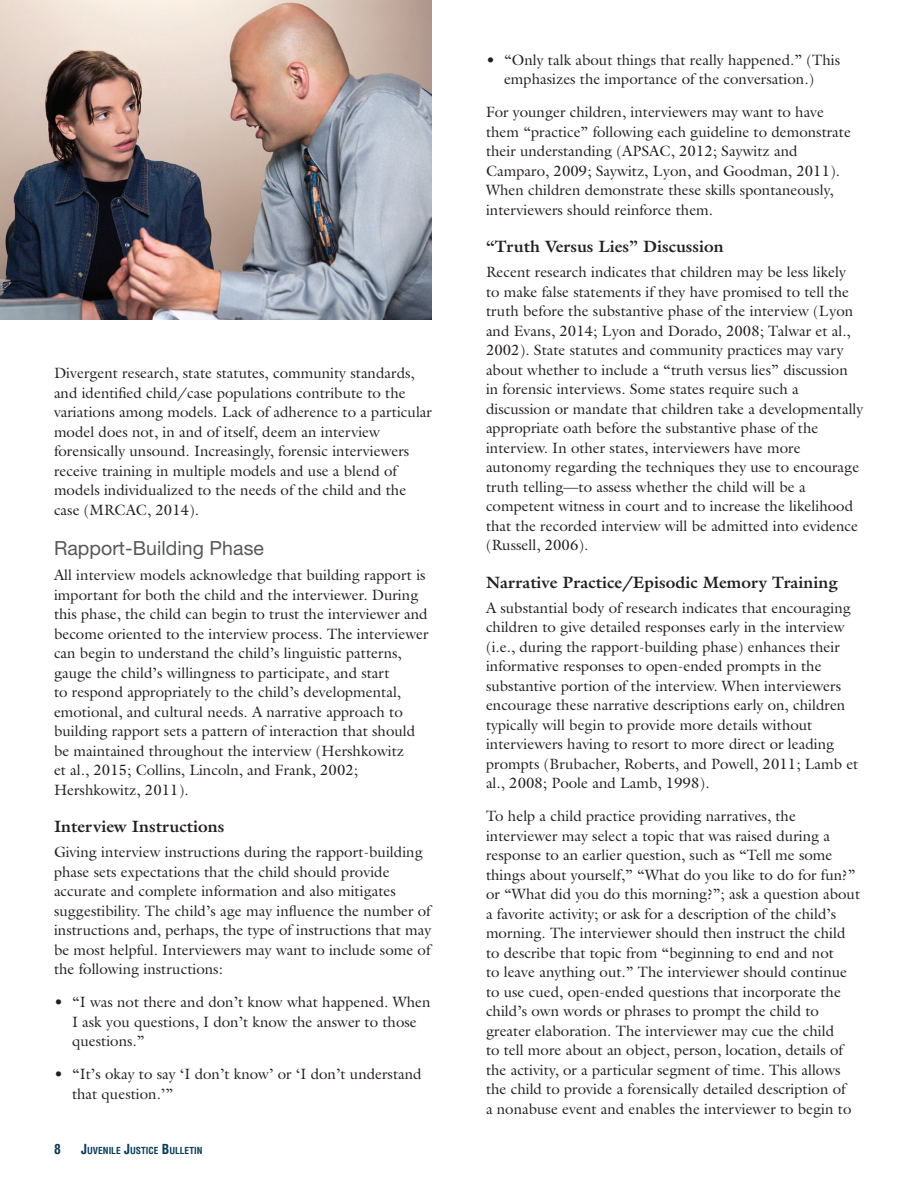
<style>
.page{position:relative;width:918px;height:1188px;background:#fff}
.page>*{position:absolute;margin:0;border:0;box-sizing:border-box;transform-origin:0 0}
.t1{font:19.5px "Helvetica Neue LT Std";letter-spacing:.005em;color:#57585a}
.t2{font:700 16.5px "Galliard Std";letter-spacing:.005em;color:#231f20}
.t3{font:15px/19.5px "Galliard Std";color:#231f20}
.t4{font:700 condensed 13.5px "Helvetica LT Std";color:#053c5a}
.t5{font:700 condensed 9.45px "Helvetica LT Std";color:#053c5a}
.s1{font-size:13.5px}
</style>
<div class="page">
<img style="left:0;top:0;width:431px;height:320px">
<p class="t3" style="left:54px;top:363px;width:380px">Divergent research, state statutes, community standards, and identified child/case populations contribute to the variations among models. Lack of adherence to a particular model does not, in and of itself, deem an interview forensically unsound. Increasingly, forensic interviewers receive training in multiple models and use a blend of models individualized to the needs of the child and the case (MRCAC, 2014).</p>
<h3 class="t1" style="left:54px;top:537px;width:211px">Rapport-Building Phase</h3>
<p class="t3" style="left:54px;top:565px;width:376px">All interview models acknowledge that building rapport is important for both the child and the interviewer. During this phase, the child can begin to trust the interviewer and become oriented to the interview process. The interviewer can begin to understand the child’s linguistic patterns, gauge the child’s willingness to participate, and start<br>to respond appropriately to the child’s developmental, emotional, and cultural needs. A narrative approach to building rapport sets a pattern of interaction that should be maintained throughout the interview (Hershkowitz<br>et al., 2015; Collins, Lincoln, and Frank, 2002; Hershkowitz, 2011).</p>
<h4 class="t2" style="left:54px;top:816px;width:172px">Interview Instructions</h4>
<p class="t3" style="left:54px;top:842px;width:379px">Giving interview instructions during the rapport-building phase sets expectations that the child should provide accurate and complete information and also mitigates suggestibility. The child’s age may influence the number of instructions and, perhaps, the type of instructions that may be most helpful. Interviewers may want to include some of the following instructions:</p>
<p class="t3" style="left:72px;top:992px;width:360px;text-indent:-18px">• “I was not there and don’t know what happened. When<br>I ask you questions, I don’t know the answer to those questions.”</p>
<p class="t3" style="left:72px;top:1064px;width:351px;text-indent:-18px">• “It’s okay to say ‘I don’t know’ or ‘I don’t understand that question.’”</p>
<p class="t4" style="left:54px;top:1141px;width:8px">8</p>
<p class="t5" style="left:81px;top:1145px;width:123px"><span class="s1">J</span>UVENILE <span class="s1">J</span>USTICE <span class="s1">B</span>ULLETIN</p>
<p class="t3" style="left:486px;top:50px;width:356px;text-align:center">• “Only talk about things that really happened.” (This emphasizes the importance of the conversation.)</p>
<p class="t3" style="left:486px;top:102px;width:366px">For younger children, interviewers may want to have them “practice” following each guideline to demonstrate their understanding (APSAC, 2012; Saywitz and Camparo, 2009; Saywitz, Lyon, and Goodman, 2011).<br>When children demonstrate these skills spontaneously, interviewers should reinforce them.</p>
<h4 class="t2" style="left:486px;top:236px;width:239px">“Truth Versus Lies” Discussion</h4>
<p class="t3" style="left:486px;top:262px;width:379px">Recent research indicates that children may be less likely<br>to make false statements if they have promised to tell the truth before the substantive phase of the interview (Lyon and Evans, 2014; Lyon and Dorado, 2008; Talwar et al., 2002). State statutes and community practices may vary about whether to include a “truth versus lies” discussion in forensic interviews. Some states require such a discussion or mandate that children take a developmentally appropriate oath before the substantive phase of the interview. In other states, interviewers have more autonomy regarding the techniques they use to encourage truth telling—to assess whether the child will be a competent witness in court and to increase the likelihood that the recorded interview will be admitted into evidence (Russell, 2006).</p>
<h4 class="t2" style="left:486px;top:571px;width:353px">Narrative Practice/Episodic Memory Training</h4>
<p class="t3" style="left:486px;top:598px;width:374px">A substantial body of research indicates that encouraging children to give detailed responses early in the interview (i.e., during the rapport-building phase) enhances their informative responses to open-ended prompts in the substantive portion of the interview. When interviewers encourage these narrative descriptions early on, children typically will begin to provide more details without interviewers having to resort to more direct or leading prompts (Brubacher, Roberts, and Powell, 2011; Lamb et al., 2008; Poole and Lamb, 1998).</p>
<p class="t3" style="left:486px;top:806px;width:376px">To help a child practice providing narratives, the interviewer may select a topic that was raised during a response to an earlier question, such as “Tell me some things about yourself,” “What do you like to do for fun?” or “What did you do this morning?”; ask a question about a favorite activity; or ask for a description of the child’s morning. The interviewer should then instruct the child to describe that topic from “beginning to end and not<br>to leave anything out.” The interviewer should continue to use cued, open-ended questions that incorporate the child’s own words or phrases to prompt the child to greater elaboration. The interviewer may cue the child<br>to tell more about an object, person, location, details of the activity, or a particular segment of time. This allows the child to provide a forensically detailed description of<br>a nonabuse event and enables the interviewer to begin to</p>
</div>
